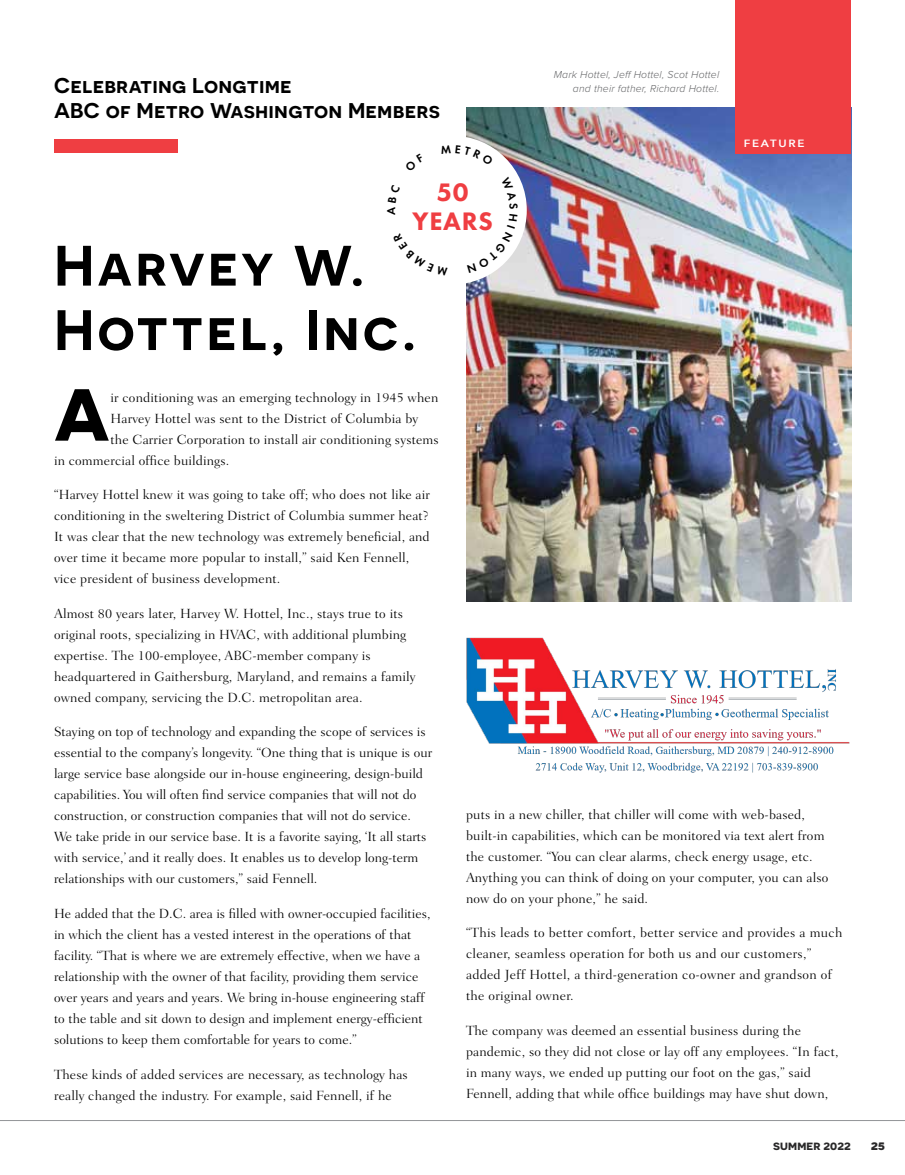
<style>
.page{position:relative;width:905px;height:1175px;background:#fff}
.page>*{position:absolute;margin:0;border:0;box-sizing:border-box;transform-origin:0 0}
.t1{font:700 73.5px "Novecentosanswide";color:#000}
.t2{font:600 56.85px/64.3px "Novecentosanswide";letter-spacing:.05em;color:#000}
.t3{font:800 26.25px/28.5px "Futura PT";letter-spacing:.025em;color:#ef3e42;text-align:center}
.t4{font:600 21.3px/25px "Novecentosanswide";letter-spacing:.01em;color:#000}
.t5{font:300 13.5px/21px "Fairfield LT Std";letter-spacing:.01em;color:#000}
.t6{font:700 13.5px "Novecentosanswide";color:#292829;scale:1.05 1}
.t7{font:italic 300 10.5px/13.5px "Proxima Nova";letter-spacing:.02em;color:#636466;text-align:right}
.t8{font:700 10.5px "Novecentosanswide";letter-spacing:.01em;color:#292829;scale:1.05 1}
.t9{font:600 10.5px "Avenir Next";letter-spacing:.15em;color:#fff;scale:1.1 1}
</style>
<div class="page">
<img style="left:466px;top:108px;width:385px;height:493px">
<div style="left:378px;top:136px;width:148px;height:148px;background:#fff;border-radius:50%"></div>
<div style="left:54px;top:139px;width:124px;height:13px;background:#ef3e42"></div>
<hr style="left:0;top:1120px;width:904px;height:1px;background:#939598">
<div style="left:735px;top:0;width:115px;height:153px;background:#ef3e42"></div>
<img style="left:466px;top:637px;width:384px;height:136px">
<svg style="left:492px;top:246px;width:25px;height:27px"></svg>
<h3 class="t4" style="left:54px;top:72px;width:387px">Celebrating Longtime<br>ABC of Metro Washington Members</h3>
<h3 class="t3" style="left:412px;top:178px;width:82px">50<br>YEARS</h3>
<h2 class="t2" style="left:54px;top:232px;width:364px">Harvey W.<br>Hottel, Inc.</h2>
<p class="t7" style="left:554px;top:67px;width:167px">Mark Hottel, Jeff Hottel, Scot Hottel and their father, Richard Hottel.</p>
<p class="t9" style="left:743px;top:134px;width:57px">FEATURE</p>
<h1 class="t1" style="left:54px;top:369px;width:57px">A</h1>
<p class="t5" style="left:110px;top:387px;width:329px">ir conditioning was an emerging technology in 1945 when</p>
<p class="t5" style="left:110px;top:408px;width:309px">Harvey Hottel was sent to the District of Columbia by</p>
<p class="t5" style="left:110px;top:429px;width:330px">the Carrier Corporation to install air conditioning systems</p>
<p class="t5" style="left:54px;top:450px;width:177px">in commercial office buildings.</p>
<p class="t5" style="left:54px;top:484px;width:377px">“Harvey Hottel knew it was going to take off; who does not like air conditioning in the sweltering District of Columbia summer heat?<br>It was clear that the new technology was extremely beneficial, and over time it became more popular to install,” said Ken Fennell, vice president of business development.</p>
<p class="t5" style="left:54px;top:603px;width:363px">Almost 80 years later, Harvey W. Hottel, Inc., stays true to its original roots, specializing in HVAC, with additional plumbing expertise. The 100-employee, ABC-member company is headquartered in Gaithersburg, Maryland, and remains a family owned company, servicing the D.C. metropolitan area.</p>
<p class="t5" style="left:54px;top:721px;width:380px">Staying on top of technology and expanding the scope of services is essential to the company’s longevity. “One thing that is unique is our large service base alongside our in-house engineering, design-build capabilities. You will often find service companies that will not do construction, or construction companies that will not do service.<br>We take pride in our service base. It is a favorite saying, ‘It all starts with service,’ and it really does. It enables us to develop long-term relationships with our customers,” said Fennell.</p>
<p class="t5" style="left:54px;top:903px;width:378px">He added that the D.C. area is filled with owner-occupied facilities, in which the client has a vested interest in the operations of that facility. “That is where we are extremely effective, when we have a relationship with the owner of that facility, providing them service over years and years and years. We bring in-house engineering staff to the table and sit down to design and implement energy-efficient solutions to keep them comfortable for years to come.”</p>
<p class="t5" style="left:54px;top:1063px;width:355px">These kinds of added services are necessary, as technology has really changed the industry. For example, said Fennell, if he</p>
<p class="t5" style="left:466px;top:803px;width:364px">puts in a new chiller, that chiller will come with web-based, built-in capabilities, which can be monitored via text alert from the customer. “You can clear alarms, check energy usage, etc.<br>Anything you can think of doing on your computer, you can also now do on your phone,” he said.</p>
<p class="t5" style="left:466px;top:922px;width:378px">“This leads to better comfort, better service and provides a much cleaner, seamless operation for both us and our customers,” added Jeff Hottel, a third-generation co-owner and grandson of the original owner.</p>
<p class="t5" style="left:466px;top:1020px;width:374px">The company was deemed an essential business during the pandemic, so they did not close or lay off any employees. “In fact, in many ways, we ended up putting our foot on the gas,” said Fennell, adding that while office buildings may have shut down,</p>
<p class="t8" style="left:773px;top:1139px;width:75px">SUMMER 2022</p>
<p class="t6" style="left:870px;top:1136px;width:15px">25</p>
</div>
